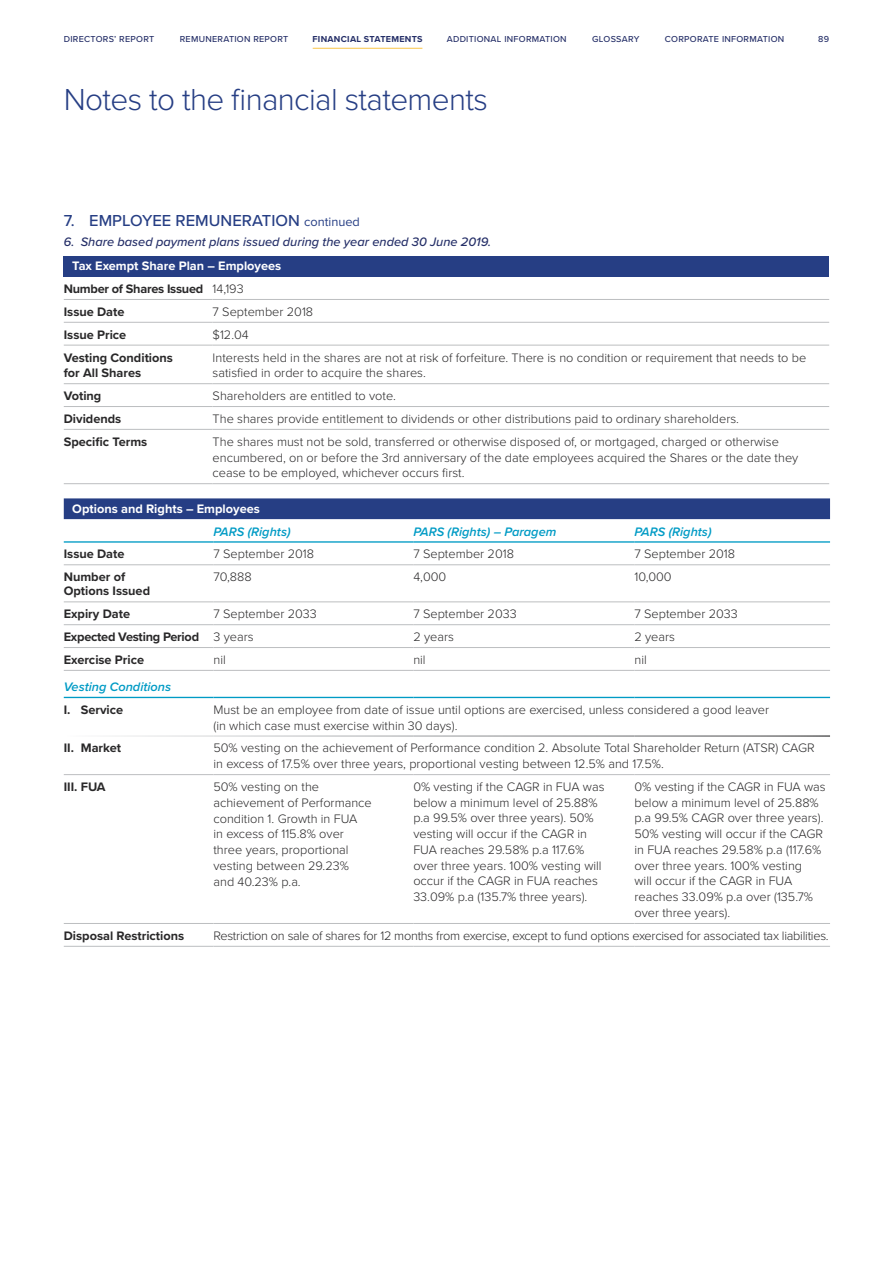
<style>
.page{position:relative;width:893px;height:1263px;background:#fff}
.page>*{position:absolute;margin:0;border:0;box-sizing:border-box;transform-origin:0 0}
.t1{font:300 31.5px "Proxima Nova";letter-spacing:-.02em;color:#263e84}
.t2{font:500 16.5px "Proxima Nova";color:#263e84}
.t3{font:300 12.75px/15.8px "Proxima Nova";color:#292829}
.t4{font:700 12.75px/22.8px "Proxima Nova";color:#292829}
.t5{font:300 12.75px "Proxima Nova";letter-spacing:-.02em;color:#292829}
.t6{font:italic 600 12.75px "Proxima Nova";color:#009bc5}
.t7{font:italic 500 12.75px "Proxima Nova";color:#252f68}
.t8{font:700 12.75px "Proxima Nova";letter-spacing:-.02em;color:#292829}
.t9{font:700 12.75px "Proxima Nova";color:#fff}
.t10{font:500 9px "Proxima Nova";letter-spacing:.03em;color:#252f68}
.t11{font:700 9px "Proxima Nova";color:#252f68}
.s1{font-weight:400;font-size:12.75px}
.s2{color:#fff}
.s3{font-weight:300}
</style>
<div class="page">
<div style="left:64px;top:256px;width:765px;height:21px;background:#263e84"></div>
<hr style="left:64px;top:299px;width:149px;height:1px;background:#bcbec0">
<hr style="left:213px;top:299px;width:616px;height:1px;background:#bcbec0">
<hr style="left:64px;top:322px;width:149px;height:1px;background:#bcbec0">
<hr style="left:213px;top:322px;width:616px;height:1px;background:#bcbec0">
<hr style="left:64px;top:345px;width:149px;height:1px;background:#bcbec0">
<hr style="left:213px;top:345px;width:616px;height:1px;background:#bcbec0">
<hr style="left:64px;top:383px;width:149px;height:1px;background:#bcbec0">
<hr style="left:213px;top:383px;width:616px;height:1px;background:#bcbec0">
<hr style="left:64px;top:406px;width:149px;height:1px;background:#bcbec0">
<hr style="left:213px;top:406px;width:616px;height:1px;background:#bcbec0">
<hr style="left:64px;top:429px;width:149px;height:1px;background:#bcbec0">
<hr style="left:213px;top:429px;width:616px;height:1px;background:#bcbec0">
<hr style="left:64px;top:483px;width:149px;height:1px;background:#bcbec0">
<hr style="left:213px;top:483px;width:616px;height:1px;background:#bcbec0">
<div style="left:64px;top:498px;width:766px;height:21px;background:#263e84"></div>
<hr style="left:64px;top:564px;width:149px;height:1px;background:#bcbec0">
<hr style="left:213px;top:564px;width:200px;height:1px;background:#bcbec0">
<hr style="left:413px;top:564px;width:221px;height:1px;background:#bcbec0">
<hr style="left:634px;top:564px;width:196px;height:1px;background:#bcbec0">
<hr style="left:64px;top:602px;width:149px;height:1px;background:#bcbec0">
<hr style="left:213px;top:602px;width:200px;height:1px;background:#bcbec0">
<hr style="left:413px;top:602px;width:221px;height:1px;background:#bcbec0">
<hr style="left:634px;top:602px;width:196px;height:1px;background:#bcbec0">
<hr style="left:64px;top:624px;width:149px;height:1px;background:#bcbec0">
<hr style="left:213px;top:624px;width:200px;height:1px;background:#bcbec0">
<hr style="left:413px;top:624px;width:221px;height:1px;background:#bcbec0">
<hr style="left:634px;top:624px;width:196px;height:1px;background:#bcbec0">
<hr style="left:64px;top:647px;width:149px;height:1px;background:#bcbec0">
<hr style="left:213px;top:647px;width:200px;height:1px;background:#bcbec0">
<hr style="left:413px;top:647px;width:221px;height:1px;background:#bcbec0">
<hr style="left:634px;top:647px;width:196px;height:1px;background:#bcbec0">
<hr style="left:64px;top:670px;width:149px;height:1px;background:#bcbec0">
<hr style="left:213px;top:670px;width:200px;height:1px;background:#bcbec0">
<hr style="left:413px;top:670px;width:221px;height:1px;background:#bcbec0">
<hr style="left:634px;top:670px;width:196px;height:1px;background:#bcbec0">
<hr style="left:64px;top:774px;width:149px;height:1px;background:#bcbec0">
<hr style="left:213px;top:774px;width:200px;height:1px;background:#bcbec0">
<hr style="left:413px;top:774px;width:221px;height:1px;background:#bcbec0">
<hr style="left:634px;top:774px;width:196px;height:1px;background:#bcbec0">
<hr style="left:64px;top:923px;width:149px;height:1px;background:#bcbec0">
<hr style="left:213px;top:923px;width:200px;height:1px;background:#bcbec0">
<hr style="left:413px;top:923px;width:221px;height:1px;background:#bcbec0">
<hr style="left:634px;top:923px;width:196px;height:1px;background:#bcbec0">
<hr style="left:64px;top:946px;width:149px;height:1px;background:#bcbec0">
<hr style="left:213px;top:946px;width:200px;height:1px;background:#bcbec0">
<hr style="left:413px;top:946px;width:221px;height:1px;background:#bcbec0">
<hr style="left:634px;top:946px;width:196px;height:1px;background:#bcbec0">
<hr style="left:64px;top:697px;width:149px;height:1px;background:#009bc5">
<hr style="left:213px;top:697px;width:200px;height:1px;background:#009bc5">
<hr style="left:413px;top:697px;width:221px;height:1px;background:#009bc5">
<hr style="left:634px;top:697px;width:196px;height:1px;background:#009bc5">
<hr style="left:64px;top:541px;width:149px;height:2px;background:#009bc5">
<hr style="left:213px;top:541px;width:200px;height:2px;background:#009bc5">
<hr style="left:413px;top:541px;width:221px;height:2px;background:#009bc5">
<hr style="left:634px;top:541px;width:196px;height:2px;background:#009bc5">
<hr style="left:313px;top:48px;width:109px;height:1px;background:#f9c445">
<p class="t10" style="left:64px;top:32px;width:92px">DIRECTORS’ REPORT</p>
<p class="t10" style="left:180px;top:32px;width:110px">REMUNERATION REPORT</p>
<p class="t11" style="left:313px;top:32px;width:9px">FI</p>
<p class="t11" style="left:412px;top:32px;width:12px">TS</p>
<p class="t10" style="left:314px;top:32px;width:109px">FINANCIAL STATEMENTS</p>
<p class="t10" style="left:447px;top:32px;width:121px">ADDITIONAL INFORMATION</p>
<p class="t10" style="left:592px;top:32px;width:49px">GLOSSARY</p>
<p class="t10" style="left:665px;top:32px;width:121px">CORPORATE INFORMATION</p>
<p class="t10" style="left:818px;top:32px;width:12px">89</p>
<h1 class="t1" style="left:64px;top:76px;width:426px">Notes to the financial statements</h1>
<p class="t2" style="left:64px;top:208px;width:298px">7. EMPLOYEE REMUNERATION <span class="s1">continued</span></p>
<p class="t7" style="left:64px;top:232px;width:429px">6. Share based payment plans issued during the year ended 30 June 2019.</p>
<p class="t4" style="left:64px;top:254px;width:219px;text-indent:9px"><span class="s2">Tax Exempt Share Plan – Employees<br></span>Number of Shares Issued <span class="s3">14,193<br></span>Issue Date</p>
<p class="t3" style="left:213px;top:303px;width:102px">7 September 2018</p>
<p class="t4" style="left:64px;top:323px;width:64px">Issue Price</p>
<p class="t3" style="left:213px;top:326px;width:38px">$12.04</p>
<p class="t4" style="left:64px;top:349px;width:111px;line-height:15.8px">Vesting Conditions for All Shares</p>
<p class="t3" style="left:213px;top:349px;width:595px">Interests held in the shares are not at risk of forfeiture. There is no condition or requirement that needs to be satisfied in order to acquire the shares.</p>
<p class="t4" style="left:64px;top:384px;width:39px">Voting</p>
<p class="t3" style="left:213px;top:387px;width:185px">Shareholders are entitled to vote.</p>
<p class="t4" style="left:64px;top:407px;width:59px">Dividends</p>
<p class="t3" style="left:213px;top:410px;width:528px">The shares provide entitlement to dividends or other distributions paid to ordinary shareholders.</p>
<p class="t4" style="left:64px;top:430px;width:85px">Specific Terms</p>
<p class="t3" style="left:213px;top:433px;width:587px">The shares must not be sold, transferred or otherwise disposed of, or mortgaged, charged or otherwise encumbered, on or before the 3rd anniversary of the date employees acquired the Shares or the date they cease to be employed, whichever occurs first.</p>
<p class="t9" style="left:72px;top:499px;width:189px">Options and Rights – Employees</p>
<p class="t6" style="left:213px;top:522px;width:79px">PARS (Rights)</p>
<p class="t6" style="left:413px;top:522px;width:145px">PARS (Rights) – Paragem</p>
<p class="t6" style="left:634px;top:522px;width:79px">PARS (Rights)</p>
<p class="t4" style="left:64px;top:542px;width:62px">Issue Date</p>
<p class="t3" style="left:213px;top:546px;width:102px">7 September 2018</p>
<p class="t3" style="left:413px;top:546px;width:102px">7 September 2018</p>
<p class="t3" style="left:634px;top:546px;width:102px">7 September 2018</p>
<p class="t4" style="left:64px;top:570px;width:88px;line-height:14.2px">Number of<br>Options Issued</p>
<p class="t3" style="left:213px;top:568px;width:40px">70,888</p>
<p class="t3" style="left:413px;top:568px;width:34px">4,000</p>
<p class="t3" style="left:634px;top:568px;width:39px">10,000</p>
<p class="t4" style="left:64px;top:602px;width:68px">Expiry Date</p>
<p class="t3" style="left:213px;top:605px;width:105px">7 September 2033</p>
<p class="t3" style="left:413px;top:605px;width:105px">7 September 2033</p>
<p class="t3" style="left:634px;top:605px;width:105px">7 September 2033</p>
<p class="t8" style="left:64px;top:627px;width:191px">Expected Vesting Period <span class="s3">3 years</span></p>
<p class="t3" style="left:413px;top:628px;width:42px">2 years</p>
<p class="t3" style="left:634px;top:628px;width:42px">2 years</p>
<p class="t4" style="left:64px;top:648px;width:82px">Exercise Price</p>
<p class="t3" style="left:213px;top:651px;width:14px">nil</p>
<p class="t3" style="left:413px;top:651px;width:14px">nil</p>
<p class="t3" style="left:634px;top:651px;width:14px">nil</p>
<p class="t6" style="left:64px;top:677px;width:109px">Vesting Conditions</p>
<p class="t4" style="left:64px;top:698px;width:61px">I. Service</p>
<p class="t3" style="left:213px;top:701px;width:557px">Must be an employee from date of issue until options are exercised, unless considered a good leaver (in which case must exercise within 30 days).</p>
<p class="t4" style="left:64px;top:736px;width:59px">II. Market</p>
<p class="t3" style="left:213px;top:740px;width:603px">50% vesting on the achievement of Performance condition 2. Absolute Total Shareholder Return (ATSR) CAGR in excess of 17.5% over three years, proportional vesting between 12.5% and 17.5%.</p>
<p class="t4" style="left:64px;top:775px;width:43px">III. FUA</p>
<p class="t3" style="left:213px;top:778px;width:160px">50% vesting on the achievement of Performance condition 1. Growth in FUA<br>in excess of 115.8% over three years, proportional vesting between 29.23% and 40.23% p.a.</p>
<p class="t3" style="left:413px;top:778px;width:193px">0% vesting if the CAGR in FUA was below a minimum level of 25.88% p.a 99.5% over three years). 50% vesting will occur if the CAGR in<br>FUA reaches 29.58% p.a 117.6% over three years. 100% vesting will occur if the CAGR in FUA reaches<br>33.09% p.a (135.7% three years).</p>
<p class="t3" style="left:634px;top:778px;width:193px">0% vesting if the CAGR in FUA was below a minimum level of 25.88% p.a 99.5% CAGR over three years).<br>50% vesting will occur if the CAGR in FUA reaches 29.58% p.a (117.6% over three years. 100% vesting<br>will occur if the CAGR in FUA reaches 33.09% p.a over (135.7% over three years).</p>
<p class="t4" style="left:64px;top:924px;width:122px">Disposal Restrictions</p>
<p class="t5" style="left:213px;top:926px;width:617px">Restriction on sale of shares for 12 months from exercise, except to fund options exercised for associated tax liabilities.</p>
</div>
